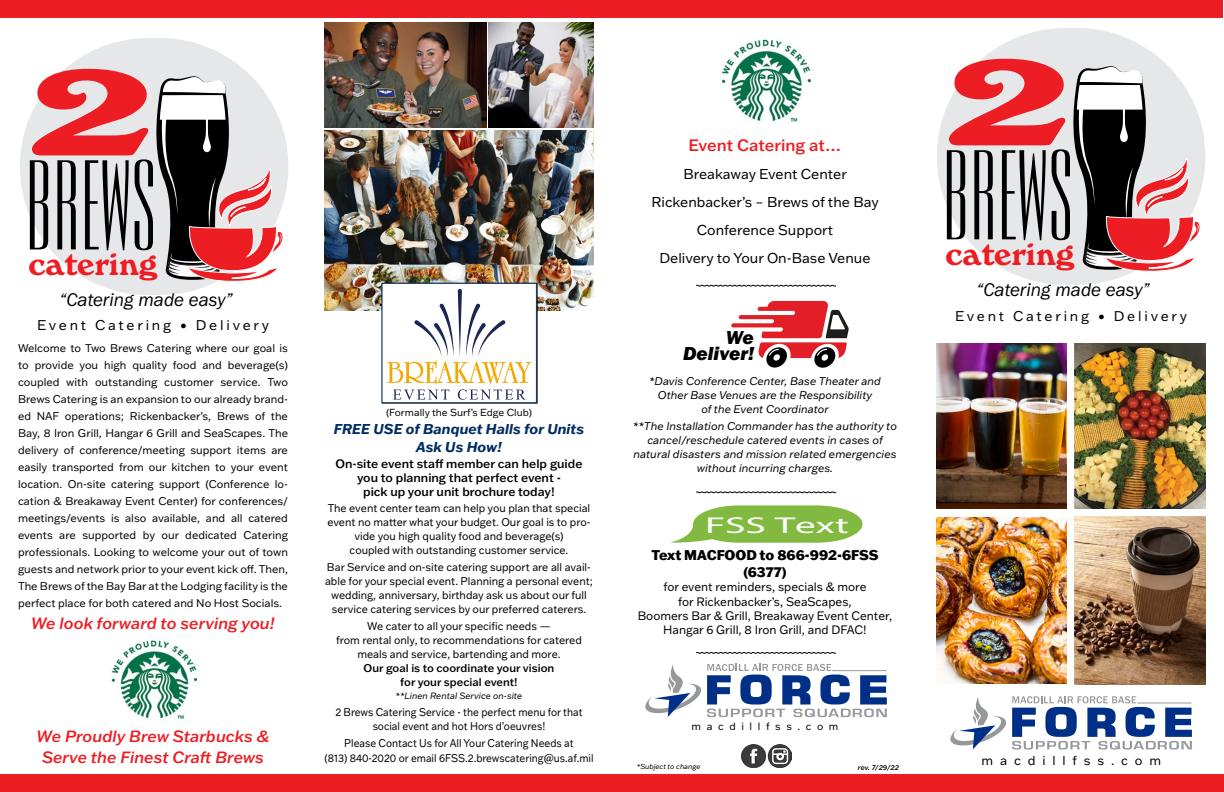
<style>
.page{position:relative;width:1224px;height:792px;background:#fff}
.page>*{position:absolute;margin:0;border:0;box-sizing:border-box;transform-origin:0 0}
.t1{font:124.1px "Empire BT";color:#000}
.t2{font:124.1px "Windsor BT";color:#ed1d24;scale:1.69 1}
.t3{font:32.2px "Windsor BT";letter-spacing:.005em;color:#ed1d24}
.t4{font:23px "Myriad Pro";color:#fff;scale:1.8 1}
.t5{font:italic 800 19.5px/15.7px "Franklin Gothic";color:#000;text-align:right}
.t6{font:italic 19px "Franklin Gothic";color:#000}
.t7{font:500 16.2px "Franklin Gothic ATF";color:#ed1d24}
.t8{font:italic 500 16px/21px "Franklin Gothic ATF";color:#ed1d24;text-align:center}
.t9{font:14px/28px "Franklin Gothic ATF";color:#000;text-align:center}
.t10{font:italic 700 14px/18px "Franklin Gothic ATF";color:#002d62;text-align:center}
.t11{font:13.9px "Franklin Gothic ATF";letter-spacing:.2em;color:#000}
.t12{font:800 13.9px/16.6px "Franklin Gothic ATF";color:#000;text-align:center}
.t13{font:12.7px "Franklin Gothic ATF";letter-spacing:.54em;color:#000}
.t14{font:12px/14.4px "Franklin Gothic ATF";color:#000;text-align:center}
.t15{font:500 12px/14px "Franklin Gothic ATF";color:#000;text-align:center}
.t16{font:11px/17px "Franklin Gothic ATF";color:#000;text-align:justify}
.t17{font:11px/14px "Franklin Gothic ATF";color:#000;text-align:center;scale:.96 1}
.t18{font:italic 11px/14px "Franklin Gothic ATF";color:#000;text-align:center}
.t19{font:11px/14px "Franklin Gothic ATF";color:#000;text-align:center;scale:.91 1}
.t20{font:500 11px/14px "Franklin Gothic ATF";color:#000;text-align:center}
.t21{font:10.4px "Franklin Gothic ATF";letter-spacing:.54em;color:#000}
.t22{font:10px "Franklin Gothic ATF";color:#000}
.t23{font:italic 9px "Franklin Gothic ATF";color:#000}
.t24{font:italic 7px "Franklin Gothic ATF";color:#000}
.t25{font:italic 500 7px "Franklin Gothic ATF";letter-spacing:-.005em;color:#000}
</style>
<div class="page">
<img style="left:721px;top:39px;width:91px;height:85px">
<div style="left:0;top:0;width:1223px;height:17px;background:#ed1d24"></div>
<img style="left:111px;top:640px;width:87px;height:79px">
<img style="left:741px;top:744px;width:51px;height:24px">
<svg style="left:696px;top:652px;width:140px;height:2px"></svg>
<svg style="left:670px;top:505px;width:193px;height:38px"></svg>
<div style="left:937px;top:28px;width:268px;height:257px;background:#e6e7e8;border-radius:128px"></div>
<svg style="left:1073px;top:66px;width:128px;height:206px"></svg>
<div style="left:0;top:774px;width:1224px;height:18px;background:#ed1d24"></div>
<svg style="left:950px;top:696px;width:242px;height:54px"></svg>
<svg style="left:645px;top:664px;width:242px;height:53px"></svg>
<svg style="left:731px;top:301px;width:118px;height:67px"></svg>
<img style="left:936px;top:344px;width:131px;height:164px">
<img style="left:1074px;top:344px;width:132px;height:164px">
<img style="left:936px;top:517px;width:131px;height:167px">
<img style="left:1074px;top:516px;width:132px;height:168px">
<svg style="left:696px;top:491px;width:140px;height:2px"></svg>
<svg style="left:696px;top:285px;width:140px;height:2px"></svg>
<div style="left:20px;top:38px;width:268px;height:257px;background:#e6e7e8;border-radius:128px"></div>
<svg style="left:156px;top:76px;width:128px;height:206px"></svg>
<img style="left:325px;top:131px;width:269px;height:180px">
<img style="left:324px;top:22px;width:162px;height:105px">
<img style="left:489px;top:22px;width:105px;height:105px">
<div style="left:381px;top:283px;width:157px;height:121px;background:#000;opacity:.75"></div>
<div style="left:382px;top:283px;width:154px;height:120px;background:#fff"></div>
<svg style="left:387px;top:289px;width:144px;height:111px"></svg>
<div style="left:382px;top:283px;width:155px;height:120px;border:1px solid #002d62"></div>
<h1 class="t2" style="left:28px;top:39px;width:79px">2</h1>
<h1 class="t1" style="left:25px;top:138px;width:133px">BREWS</h1>
<h2 class="t3" style="left:28px;top:245px;width:131px">catering</h2>
<h3 class="t6" style="left:60px;top:288px;width:175px">“Catering made easy”</h3>
<p class="t11" style="left:37px;top:316px;width:234px">Event Catering • Delivery</p>
<p class="t16" style="left:18px;top:340px;width:272px">Welcome to Two Brews Catering where our goal is to provide you high quality food and beverage(s) coupled with outstanding customer service. Two Brews Catering is an expansion to our already brand&shy;ed NAF operations; Rickenbacker’s, Brews of the Bay, 8 Iron Grill, Hangar 6 Grill and SeaScapes. The delivery of conference/meeting support items are easily transported from our kitchen to your event location. On-site catering support (Conference lo&shy;cation &amp; Breakaway Event Center) for conferences/ meetings/events is also available, and all catered events are supported by our dedicated Catering professionals. Looking to welcome your out of town guests and network prior to your event kick off. Then, The Brews of the Bay Bar at the Lodging facility is the perfect place for both catered and No Host Socials.</p>
<h3 class="t8" style="left:31px;top:613px;width:245px">We look forward to serving you!</h3>
<h3 class="t8" style="left:37px;top:725px;width:234px">We Proudly Brew Starbucks &amp;<br>Serve the Finest Craft Brews</h3>
<p class="t22" style="left:386px;top:406px;width:147px">(Formally the Surf’s Edge Club)</p>
<p class="t10" style="left:334px;top:420px;width:252px">FREE USE of Banquet Halls for Units<br>Ask Us How!</p>
<p class="t15" style="left:336px;top:457px;width:248px">On-site event staff member can help guide you to planning that perfect event -<br>pick up your unit brochure today!</p>
<p class="t17" style="left:327px;top:501px;width:276px">The event center team can help you plan that special event no matter what your budget. Our goal is to pro&shy;vide you high quality food and beverage(s)<br>coupled with outstanding customer service.</p>
<p class="t17" style="left:325px;top:560px;width:281px">Bar Service and on-site catering support are all avail&shy;able for your special event. Planning a personal event; wedding, anniversary, birthday ask us about our full service catering services by our preferred caterers.</p>
<p class="t17" style="left:336px;top:619px;width:258px">We cater to all your specific needs —<br>from rental only, to recommendations for catered meals and service, bartending and more.</p>
<p class="t20" style="left:364px;top:661px;width:192px">Our goal is to coordinate your vision for your special event!</p>
<p class="t23" style="left:396px;top:690px;width:128px">**Linen Rental Service on-site</p>
<p class="t19" style="left:335px;top:705px;width:273px">2 Brews Catering Service - the perfect menu for that social event and hot Hors d’oeuvres!</p>
<p class="t19" style="left:324px;top:736px;width:297px;line-height:15px">Please Contact Us for All Your Catering Needs at<br>(813) 840-2020 or email 6FSS.2.brewscatering@us.af.mil</p>
<h3 class="t7" style="left:688px;top:134px;width:155px">Event Catering at…</h3>
<p class="t9" style="left:652px;top:160px;width:229px">Breakaway Event Center<br>Rickenbacker’s – Brews of the Bay<br>Conference Support<br>Delivery to Your On-Base Venue</p>
<h3 class="t5" style="left:683px;top:330px;width:72px">We<br>Deliver!</h3>
<p class="t18" style="left:649px;top:374px;width:233px">*Davis Conference Center, Base Theater and<br>Other Base Venues are the Responsibility<br>of the Event Coordinator</p>
<p class="t18" style="left:633px;top:419px;width:266px">**The Installation Commander has the authority to cancel/reschedule catered events in cases of natural disasters and mission related emergencies without incurring charges.</p>
<h3 class="t4" style="left:705px;top:511px;width:81px">FSS Text</h3>
<p class="t12" style="left:651px;top:546px;width:229px">Text MACFOOD to 866-992-6FSS (6377)</p>
<p class="t14" style="left:638px;top:579px;width:256px">for event reminders, specials &amp; more<br>for Rickenbacker’s, SeaScapes,<br>Boomers Bar &amp; Grill, Breakaway Event Center, Hangar 6 Grill, 8 Iron Grill, and DFAC!</p>
<p class="t21" style="left:692px;top:720px;width:148px">macdillfss.com</p>
<p class="t24" style="left:637px;top:762px;width:65px">*Subject to change</p>
<p class="t25" style="left:858px;top:763px;width:43px">rev. 7/29/22</p>
<h1 class="t2" style="left:945px;top:29px;width:79px">2</h1>
<h1 class="t1" style="left:942px;top:128px;width:133px">BREWS</h1>
<h2 class="t3" style="left:945px;top:235px;width:131px">catering</h2>
<h3 class="t6" style="left:977px;top:278px;width:175px">“Catering made easy”</h3>
<p class="t11" style="left:955px;top:307px;width:234px">Event Catering • Delivery</p>
<p class="t13" style="left:982px;top:752px;width:181px">macdillfss.com</p>
</div>
